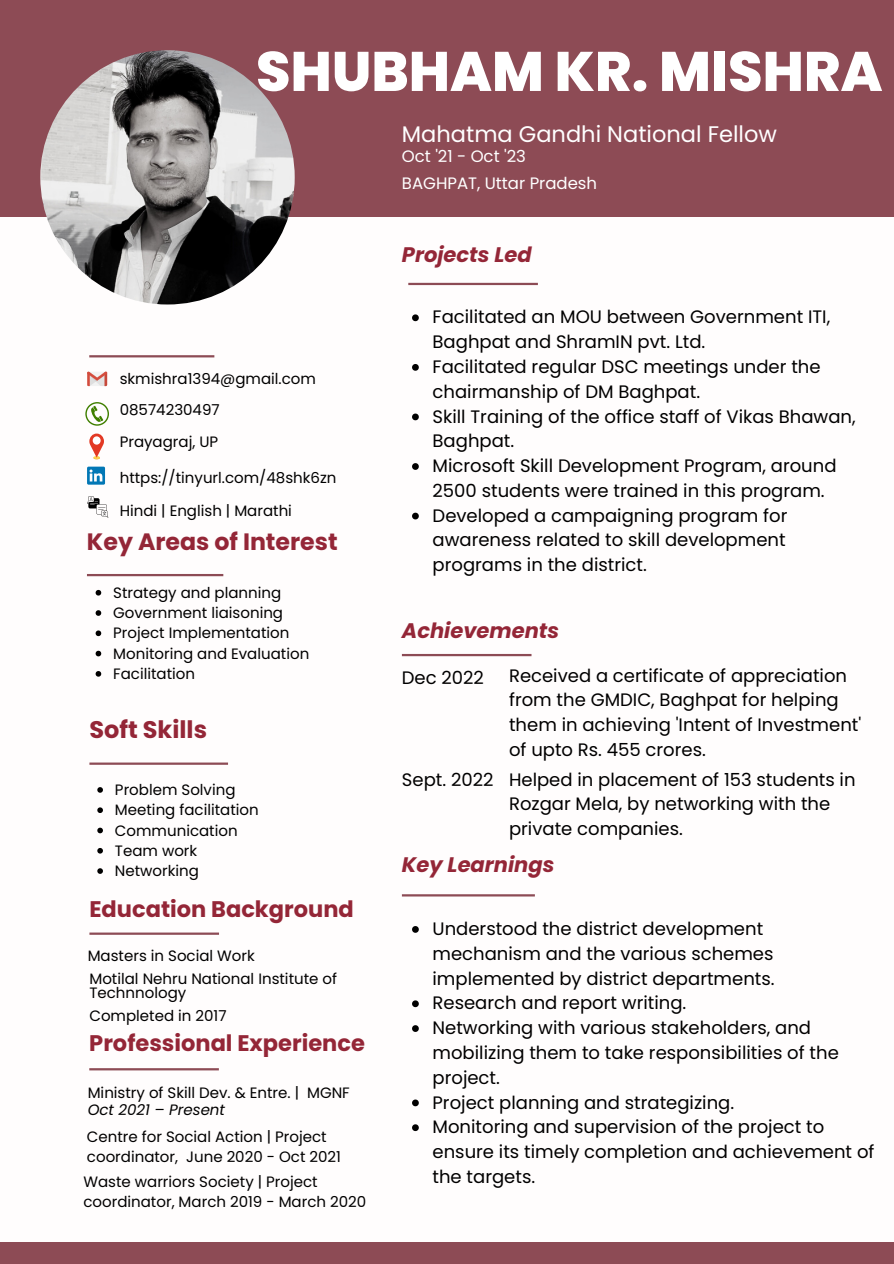
<style>
.page{position:relative;width:894px;height:1264px;background:#fff}
.page>*{position:absolute;margin:0;border:0;box-sizing:border-box;transform-origin:0 0}
.t1{font:800 55.5px "Poppins";color:#fff}
.t2{font:700 24px "Poppins";color:#942637}
.t3{font:700 23.7px "Poppins";color:#942637}
.t4{font:700 22.5px "Poppins";color:#942637}
.t5{font:22.5px "Poppins";color:#fff}
.t6{font:italic 700 21px "Poppins";color:#942637}
.t7{font:18px/24.8px "Poppins";color:#000}
.t8{font:16.5px "Poppins";color:#fff}
.t9{font:15px/20.2px "Poppins";color:#000}
.t10{font:italic 15px "Poppins";color:#000}
</style>
<div class="page">
<div style="left:0;top:0;width:893px;height:216px;background:#8d4b55"></div>
<div style="left:0;top:1242px;width:893px;height:21px;background:#8d4b55"></div>
<img style="left:40px;top:50px;width:254px;height:254px;border-radius:50%">
<hr style="left:89px;top:1068px;width:130px;height:2px;background:#8d4b55">
<hr style="left:402px;top:654px;width:129px;height:2px;background:#8d4b55">
<hr style="left:87px;top:574px;width:136px;height:2px;background:#8d4b55">
<hr style="left:89px;top:762px;width:139px;height:2px;background:#8d4b55">
<hr style="left:89px;top:932px;width:130px;height:2px;background:#8d4b55">
<hr style="left:89px;top:355px;width:125px;height:2px;background:#8d4b55">
<svg style="left:87px;top:466px;width:18px;height:18px"></svg>
<svg style="left:87px;top:371px;width:20px;height:15px"></svg>
<svg style="left:85px;top:402px;width:24px;height:24px"></svg>
<svg style="left:89px;top:433px;width:15px;height:26px"></svg>
<div style="left:93px;top:436px;width:8px;height:8px;background:#fff;border-radius:50%"></div>
<hr style="left:402px;top:894px;width:132px;height:2px;background:#8d4b55">
<hr style="left:408px;top:283px;width:129px;height:2px;background:#8d4b55">
<svg style="left:87px;top:496px;width:21px;height:21px"></svg>
<svg style="left:96px;top:590px;width:5px;height:5px"></svg>
<svg style="left:96px;top:610px;width:5px;height:6px"></svg>
<svg style="left:96px;top:630px;width:5px;height:6px"></svg>
<svg style="left:96px;top:650px;width:5px;height:6px"></svg>
<svg style="left:96px;top:671px;width:5px;height:5px"></svg>
<svg style="left:97px;top:787px;width:6px;height:5px"></svg>
<svg style="left:97px;top:807px;width:6px;height:6px"></svg>
<svg style="left:97px;top:827px;width:6px;height:6px"></svg>
<svg style="left:97px;top:848px;width:6px;height:5px"></svg>
<svg style="left:97px;top:868px;width:6px;height:5px"></svg>
<svg style="left:412px;top:926px;width:6px;height:6px"></svg>
<svg style="left:412px;top:1000px;width:6px;height:7px"></svg>
<svg style="left:412px;top:1025px;width:6px;height:6px"></svg>
<svg style="left:412px;top:1099px;width:6px;height:7px"></svg>
<svg style="left:412px;top:1124px;width:6px;height:7px"></svg>
<svg style="left:412px;top:314px;width:6px;height:7px"></svg>
<svg style="left:412px;top:364px;width:6px;height:7px"></svg>
<svg style="left:412px;top:413px;width:6px;height:7px"></svg>
<svg style="left:412px;top:463px;width:6px;height:7px"></svg>
<svg style="left:412px;top:512px;width:6px;height:7px"></svg>
<h1 class="t1" style="left:256px;top:33px;width:628px">SHUBHAM KR. MISHRA</h1>
<p class="t5" style="left:402px;top:118px;width:376px">Mahatma Gandhi National Fellow</p>
<p class="t8" style="left:402px;top:145px;width:125px">Oct '21 - Oct '23</p>
<p class="t8" style="left:402px;top:172px;width:197px">BAGHPAT, Uttar Pradesh</p>
<p class="t9" style="left:120px;top:368px;width:198px">skmishra1394@gmail.com</p>
<p class="t9" style="left:120px;top:400px;width:101px">08574230497</p>
<p class="t9" style="left:120px;top:431px;width:100px">Prayagraj, UP</p>
<p class="t9" style="left:120px;top:467px;width:218px">https://tinyurl.com/48shk6zn</p>
<p class="t9" style="left:120px;top:500px;width:174px">Hindi | English | Marathi</p>
<h3 class="t3" style="left:87px;top:525px;width:252px">Key Areas of Interest</h3>
<p class="t9" style="left:113px;top:582px;width:197px">Strategy and planning<br>Government liaisoning<br>Project Implementation<br>Monitoring and Evaluation<br>Facilitation</p>
<h2 class="t2" style="left:89px;top:713px;width:119px">Soft Skills</h2>
<p class="t9" style="left:115px;top:779px;width:145px">Problem Solving<br>Meeting facilitation<br>Communication<br>Team work<br>Networking</p>
<p class="t4" style="left:89px;top:893px;width:266px">Education Background</p>
<p class="t9" style="left:88px;top:945px;width:251px;line-height:22.2px">Masters in Social Work<br>Motilal Nehru National Institute of</p>
<p class="t9" style="left:89px;top:981px;width:139px;line-height:22.4px">Technnology<br>Completed in 2017</p>
<p class="t4" style="left:89px;top:1026px;width:277px">Professional Experience</p>
<p class="t9" style="left:88px;top:1082px;width:263px">Ministry of Skill Dev. &amp; Entre. | MGNF</p>
<p class="t10" style="left:88px;top:1099px;width:139px">Oct 2021 – Present</p>
<p class="t9" style="left:87px;top:1126px;width:255px">Centre for Social Action | Project coordinator, June 2020 - Oct 2021</p>
<p class="t9" style="left:83px;top:1171px;width:284px">Waste warriors Society | Project coordinator, March 2019 - March 2020</p>
<p class="t6" style="left:402px;top:240px;width:131px">Projects Led</p>
<p class="t7" style="left:432px;top:305px;width:424px">Facilitated an MOU between Government ITI, Baghpat and ShramIN pvt. Ltd.<br>Facilitated regular DSC meetings under the chairmanship of DM Baghpat.<br>Skill Training of the office staff of Vikas Bhawan, Baghpat.<br>Microsoft Skill Development Program, around 2500 students were trained in this program.<br>Developed a campaigning program for awareness related to skill development programs in the district.</p>
<p class="t6" style="left:402px;top:615px;width:159px">Achievements</p>
<p class="t7" style="left:402px;top:665px;width:84px">Dec 2022</p>
<p class="t7" style="left:402px;top:766px;width:93px">Sept. 2022</p>
<p class="t7" style="left:509px;top:663px;width:353px">Received a certificate of appreciation from the GMDIC, Baghpat for helping them in achieving 'Intent of Investment' of upto Rs. 455 crores.</p>
<p class="t7" style="left:509px;top:766px;width:348px">Helped in placement of 153 students in<br>Rozgar Mela, by networking with the private companies.</p>
<p class="t6" style="left:402px;top:850px;width:154px">Key Learnings</p>
<p class="t7" style="left:432px;top:916px;width:443px">Understood the district development mechanism and the various schemes implemented by district departments.<br>Research and report writing.<br>Networking with various stakeholders, and mobilizing them to take responsibilities of the project.<br>Project planning and strategizing.<br>Monitoring and supervision of the project to ensure its timely completion and achievement of the targets.</p>
</div>
